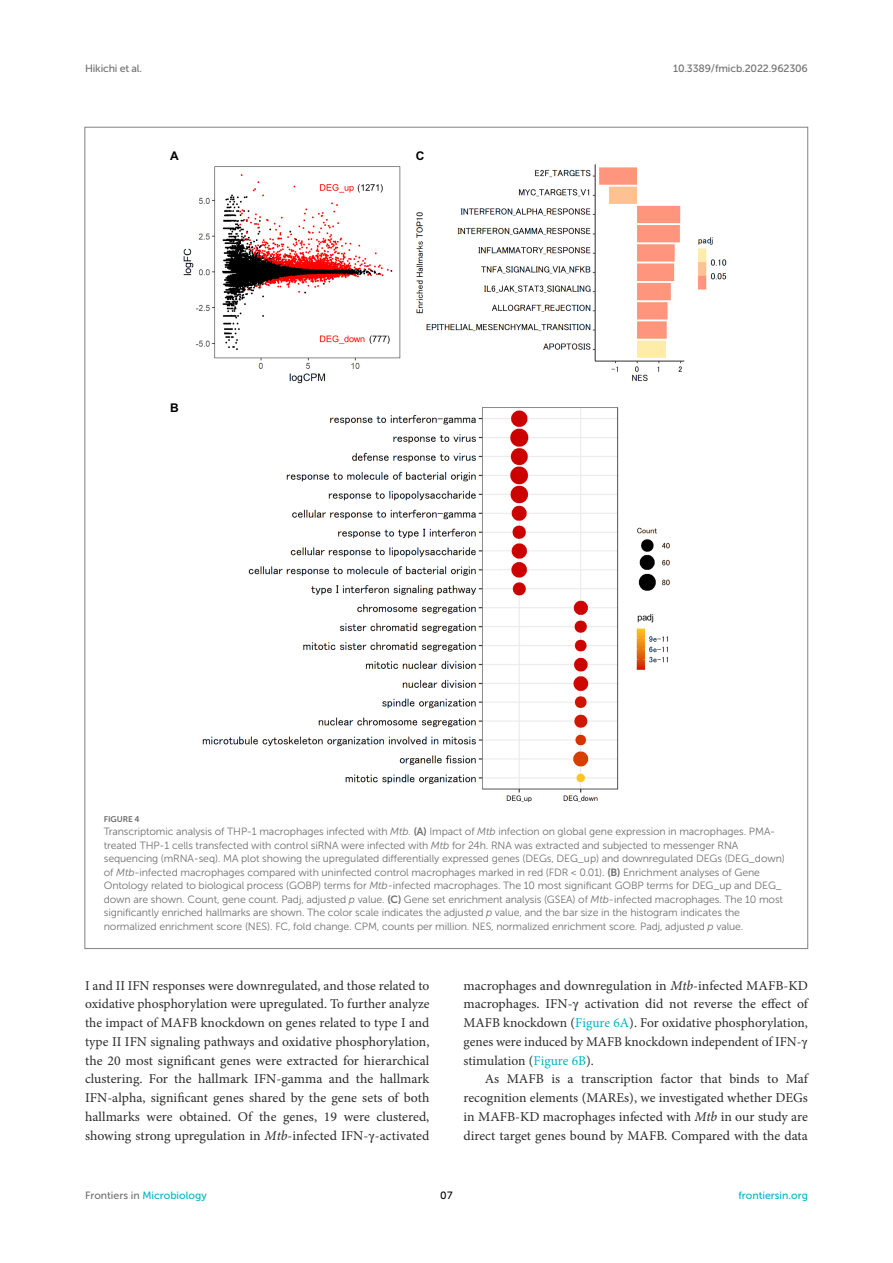
<style>
.page{position:relative;width:893px;height:1263px;background:#fff}
.page>*{position:absolute;margin:0;border:0;box-sizing:border-box;transform-origin:0 0}
.TEXT_FLUSH{font:13.5px/18.8px "Minion Pro";letter-spacing:.005em;color:#2b2b2a;text-align:justify}
.TEXT{font:13.5px/18.8px "Minion Pro";color:#2b2b2a;text-align:justify}
.t1{font:700 12px "Arial";color:#000}
.FIG_LEG{font:10.5px/13.5px "Museo Sans 300";letter-spacing:-.01em;color:#706f70}
.t2{font:10.5px "Museo Sans 500";color:#00b4c4}
.t3{font:10.5px "Museo Sans 500";letter-spacing:-.015em;color:#706f70}
.t4{font:10.5px "Museo Sans 500";color:#000}
.FIG_HD{font:8.25px "Museo Sans 700";letter-spacing:-.01em;color:#706f70}
.s1{font-style:italic}
.s2{font-family:"Museo Sans 700"}
.s3{font-family:"STIX General"}
.s4{color:#00b4c4}
.s5{color:#706f70}
</style>
<div class="page">
<img style="left:183px;top:164px;width:544px;height:639px">
<p class="t3" style="left:85px;top:63px;width:59px">Hikichi et al.</p>
<p class="t3" style="left:673px;top:63px;width:136px">10.3389/fmicb.2022.962306</p>
<p class="t1" style="left:170px;top:147px;width:10px">A</p>
<p class="t1" style="left:170px;top:399px;width:10px">B</p>
<p class="t1" style="left:416px;top:147px;width:10px">C</p>
<p class="FIG_HD" style="left:104px;top:814px;width:37px">FIGURE 4</p>
<p class="FIG_LEG" style="left:104px;top:825px;width:683px">Transcriptomic analysis of THP-1 macrophages infected with <span class="s1">Mtb.</span> <span class="s2">(A)</span> Impact of <span class="s1">Mtb</span> infection on global gene expression in macrophages. PMA&shy;treated THP-1 cells transfected with control siRNA were infected with <span class="s1">Mtb</span> for 24 h. RNA was extracted and subjected to messenger RNA sequencing (mRNA-seq). MA plot showing the upregulated differentially expressed genes (DEGs, DEG_up) and downregulated DEGs (DEG_down) of <span class="s1">Mtb</span>-infected macrophages compared with uninfected control macrophages marked in red (FDR &lt; 0.01). <span class="s2">(B)</span> Enrichment analyses of Gene Ontology related to biological process (GOBP) terms for <span class="s1">Mtb</span>-infected macrophages. The 10 most significant GOBP terms for DEG_up and DEG_ down are shown. Count, gene count. Padj, adjusted <span class="s1">p</span> value. <span class="s2">(C)</span> Gene set enrichment analysis (GSEA) of <span class="s1">Mtb</span>-infected macrophages. The 10 most significantly enriched hallmarks are shown. The color scale indicates the adjusted <span class="s1">p</span> value, and the bar size in the histogram indicates the normalized enrichment score (NES). FC, fold change. CPM, counts per million. NES, normalized enrichment score. Padj, adjusted <span class="s1">p</span> value.</p>
<p class="TEXT_FLUSH" style="left:85px;top:976px;width:346px">I and II IFN responses were downregulated, and those related to oxidative phosphorylation were upregulated. To further analyze the impact of MAFB knockdown on genes related to type I and type II IFN signaling pathways and oxidative phosphorylation, the 20 most significant genes were extracted for hierarchical clustering. For the hallmark IFN-gamma and the hallmark IFN-alpha, significant genes shared by the gene sets of both hallmarks were obtained. Of the genes, 19 were clustered, showing strong upregulation in <span class="s1">Mtb</span>-infected IFN-<span class="s3">γ</span>-activated</p>
<p class="TEXT_FLUSH" style="left:463px;top:976px;width:346px">macrophages and downregulation in <span class="s1">Mtb</span>-infected MAFB-KD macrophages. IFN-<span class="s3">γ</span> activation did not reverse the effect of MAFB knockdown (<span class="s4">Figure 6A</span>). For oxidative phosphorylation, genes were induced by MAFB knockdown independent of IFN-<span class="s3">γ </span>stimulation (<span class="s4">Figure 6B</span>).</p>
<p class="TEXT" style="left:463px;top:1070px;width:346px;text-indent:21px">As MAFB is a transcription factor that binds to Maf recognition elements (MAREs), we investigated whether DEGs in MAFB-KD macrophages infected with <span class="s1">Mtb</span> in our study are direct target genes bound by MAFB. Compared with the data</p>
<p class="t2" style="left:85px;top:1190px;width:123px"><span class="s5">Frontiers in</span> Microbiology</p>
<p class="t4" style="left:440px;top:1190px;width:14px">07</p>
<p class="t2" style="left:738px;top:1190px;width:71px">frontiersin.org</p>
</div>
